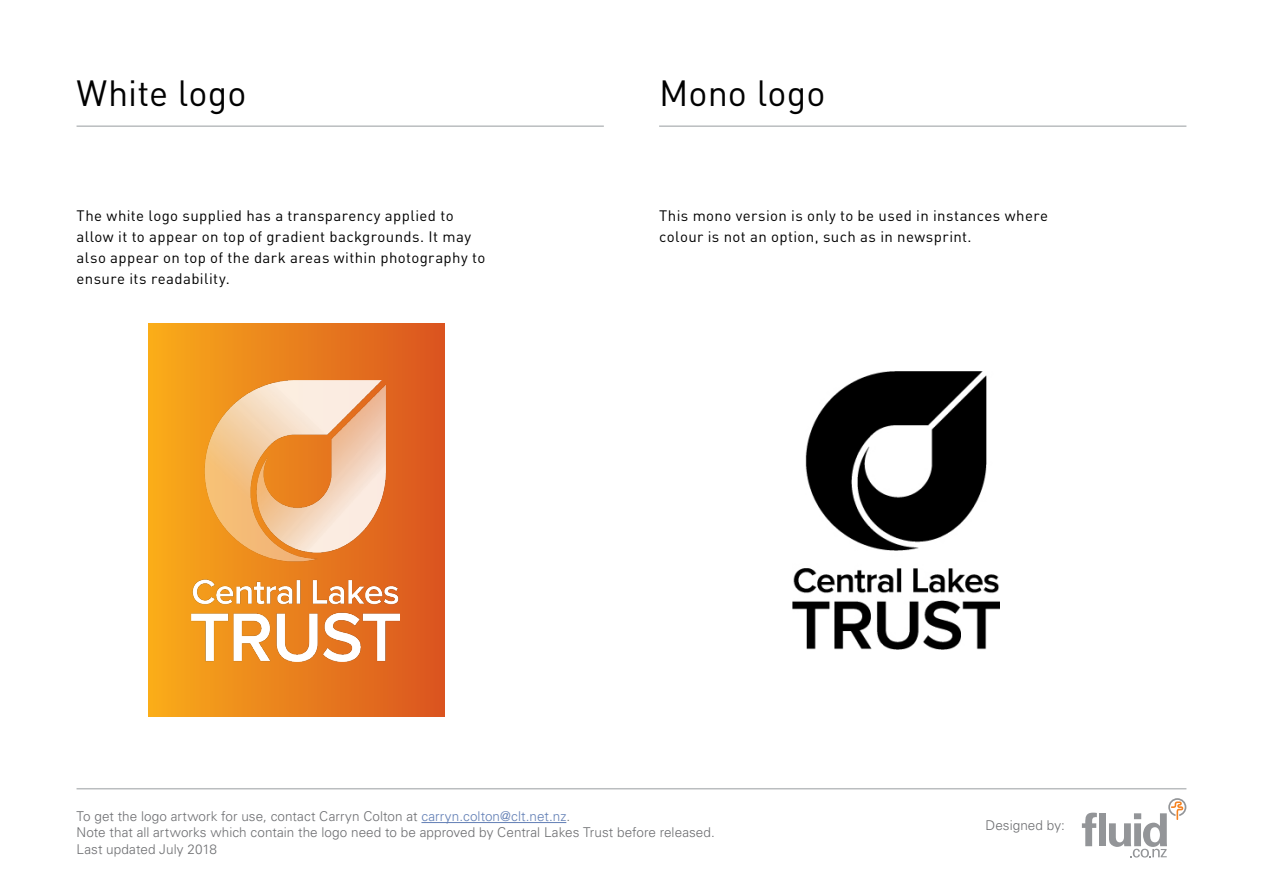
<style>
.page{position:relative;width:1263px;height:893px;background:#fff}
.page>*{position:absolute;margin:0;border:0;box-sizing:border-box;transform-origin:0 0}
.t1{font:36px "DIN";color:#000}
.t2{font:15px/21px "DIN";letter-spacing:.025em;color:#000}
.t3{font:300 13.5px/16.2px "Univers";letter-spacing:.005em;color:#6d6e71}
.s1{color:#627fb5}
</style>
<div class="page">
<svg style="left:1082px;top:813px;width:15px;height:33px"></svg>
<div style="left:1099px;top:813px;width:7px;height:33px;background:#939598"></div>
<svg style="left:1109px;top:798px;width:77px;height:59px"></svg>
<hr style="left:77px;top:788px;width:1109px;height:1px;background:#babdbf">
<hr style="left:421px;top:822px;width:145px;height:1px;background:#627fb5">
<hr style="left:77px;top:125px;width:527px;height:2px;background:#babdbf">
<hr style="left:659px;top:125px;width:527px;height:2px;background:#babdbf">
<div style="left:149px;top:324px;width:295px;height:393px;background:linear-gradient(to right,#f9ac1a,#da5420)"></div>
<img style="left:191px;top:380px;width:209px;height:281px">
<img style="left:793px;top:371px;width:206px;height:279px">
<h1 class="t1" style="left:77px;top:70px;width:172px">White logo</h1>
<p class="t2" style="left:77px;top:204px;width:410px">The white logo supplied has a transparency applied to allow it to appear on top of gradient backgrounds. It may also appear on top of the dark areas within photography to ensure its readability.</p>
<h1 class="t1" style="left:659px;top:70px;width:168px">Mono logo</h1>
<p class="t2" style="left:659px;top:204px;width:390px">This mono version is only to be used in instances where colour is not an option, such as in newsprint.</p>
<p class="t3" style="left:77px;top:808px;width:640px">To get the logo artwork for use, contact Carryn Colton at <span class="s1">carryn.colton@clt.net.nz</span>.<br>Note that all artworks which contain the logo need to be approved by Central Lakes Trust before released.<br>Last updated July 2018</p>
<p class="t3" style="left:985px;top:817px;width:81px">Designed by:</p>
</div>
